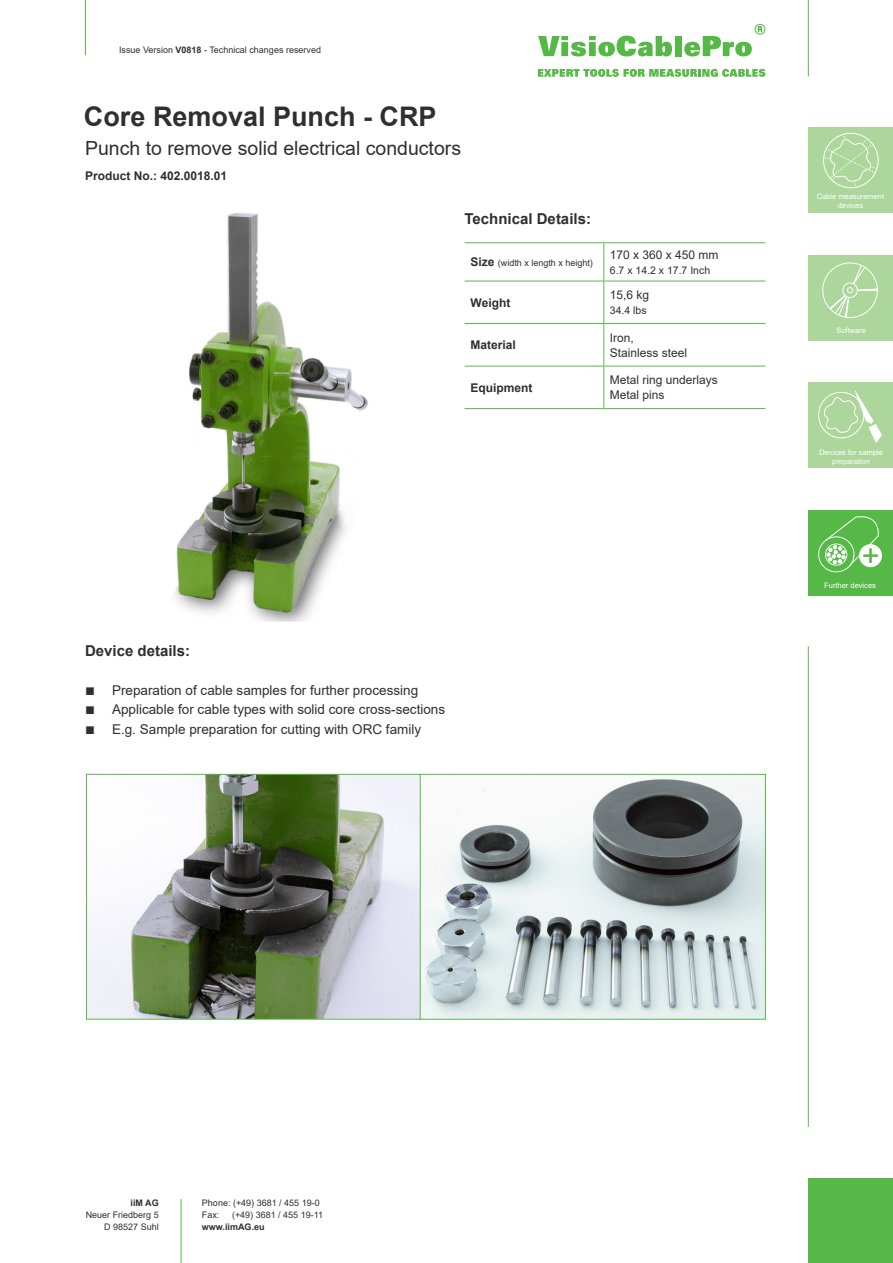
<style>
.page{position:relative;width:893px;height:1263px;background:#fff}
.page>*{position:absolute;margin:0;border:0;box-sizing:border-box;transform-origin:0 0}
.Produktüberschrift{font:700 27px "Arial";color:#2f2f32}
.t1{font:19.5px "Arial";color:#2f2f32}
.Überschrift_Stichpun{font:700 15px "Arial";color:#2f2f32}
.t2{font:13.5px "Arial";color:#2f2f32}
.t3{font:12px "Arial";color:#2f2f32}
.t4{font:700 12px "Arial";color:#2f2f32}
.t5{font:10.5px "Arial";color:#2f2f32}
.t6{font:9px/12px "Arial";color:#2f2f32;text-align:right}
.t7{font:700 9px "Arial";color:#2f2f32}
.t8{font:7.5px/9px "Arial";color:#fff;text-align:center}
.s1{font-weight:700}
.s2{font-weight:700;font-size:12px}
.s3{font-size:16.5px}
</style>
<div class="page">
<hr style="left:85px;top:0;width:1px;height:55px;background:#56b947">
<hr style="left:808px;top:0;width:1px;height:77px;background:#56b947">
<svg style="left:538px;top:36px;width:134px;height:20px"></svg>
<div style="left:675px;top:36px;width:7px;height:20px;background:#56b947"></div>
<svg style="left:684px;top:24px;width:81px;height:32px"></svg>
<svg style="left:538px;top:69px;width:227px;height:8px"></svg>
<hr style="left:808px;top:646px;width:1px;height:481px;background:#56b947">
<div style="left:808px;top:1178px;width:85px;height:85px;background:#56b947"></div>
<hr style="left:181px;top:1199px;width:1px;height:64px;background:#56b947">
<div style="left:809px;top:128px;width:84px;height:85px;background:#acd69b"></div>
<div style="left:809px;top:255px;width:84px;height:85px;background:#acd69b"></div>
<div style="left:809px;top:383px;width:84px;height:85px;background:#acd69b"></div>
<div style="left:809px;top:510px;width:84px;height:85px;background:#56b947"></div>
<svg style="left:824px;top:134px;width:53px;height:54px"></svg>
<svg style="left:829px;top:264px;width:49px;height:54px"></svg>
<svg style="left:823px;top:390px;width:59px;height:53px"></svg>
<svg style="left:818px;top:516px;width:64px;height:56px"></svg>
<img style="left:174px;top:212px;width:194px;height:410px">
<img style="left:88px;top:776px;width:676px;height:241px">
<div style="left:86px;top:774px;width:335px;height:245px;border:1px solid #56b947"></div>
<div style="left:420px;top:774px;width:346px;height:245px;border:1px solid #56b947"></div>
<hr style="left:465px;top:242px;width:139px;height:1px;background:#56b947">
<hr style="left:604px;top:242px;width:161px;height:1px;background:#56b947">
<hr style="left:603px;top:243px;width:1px;height:38px;background:#56b947">
<hr style="left:465px;top:281px;width:139px;height:1px;background:#56b947">
<hr style="left:604px;top:281px;width:161px;height:1px;background:#56b947">
<hr style="left:603px;top:281px;width:1px;height:42px;background:#56b947">
<hr style="left:465px;top:323px;width:139px;height:1px;background:#56b947">
<hr style="left:604px;top:323px;width:161px;height:1px;background:#56b947">
<hr style="left:603px;top:324px;width:1px;height:42px;background:#56b947">
<hr style="left:465px;top:366px;width:139px;height:1px;background:#56b947">
<hr style="left:604px;top:366px;width:161px;height:1px;background:#56b947">
<hr style="left:603px;top:366px;width:1px;height:42px;background:#56b947">
<hr style="left:465px;top:408px;width:139px;height:1px;background:#56b947">
<hr style="left:604px;top:408px;width:161px;height:1px;background:#56b947">
<p class="t6" style="left:119px;top:44px;width:203px">Issue Version <span class="s1">V0818</span> - Technical changes reserved</p>
<p class="Produktüberschrift" style="left:84px;top:97px;width:354px">Core Removal Punch - CRP</p>
<p class="t1" style="left:85px;top:134px;width:378px">Punch to remove solid electrical conductors</p>
<p class="t4" style="left:85px;top:167px;width:144px">Product No.: 402.0018.01</p>
<p class="Überschrift_Stichpun" style="left:465px;top:208px;width:128px">Technical Details:</p>
<p class="t6" style="left:471px;top:257px;width:124px"><span class="s2">Size</span> (width x length x height)</p>
<p class="t4" style="left:471px;top:294px;width:41px">Weight</p>
<p class="t4" style="left:471px;top:336px;width:47px">Material</p>
<p class="t4" style="left:471px;top:379px;width:64px">Equipment</p>
<p class="t3" style="left:610px;top:246px;width:110px">170 x 360 x 450 mm</p>
<p class="t5" style="left:610px;top:263px;width:102px">6.7 x 14.2 x 17.7 Inch</p>
<p class="t3" style="left:610px;top:287px;width:41px">15,6 kg</p>
<p class="t5" style="left:610px;top:303px;width:38px">34.4 lbs</p>
<p class="t3" style="left:610px;top:329px;width:26px">Iron,</p>
<p class="t3" style="left:610px;top:344px;width:79px">Stainless steel</p>
<p class="t3" style="left:610px;top:372px;width:110px">Metal ring underlays</p>
<p class="t3" style="left:610px;top:387px;width:56px">Metal pins</p>
<p class="Überschrift_Stichpun" style="left:85px;top:640px;width:107px">Device details:</p>
<p class="t2" style="left:85px;top:681px;width:335px"><span class="s3">■</span> Preparation of cable samples for further processing</p>
<p class="t2" style="left:85px;top:700px;width:362px"><span class="s3">■</span> Applicable for cable types with solid core cross-sections</p>
<p class="t2" style="left:85px;top:720px;width:338px"><span class="s3">■</span> E.g. Sample preparation for cutting with ORC family</p>
<p class="t8" style="left:817px;top:192px;width:69px">Cable measurement devices</p>
<p class="t8" style="left:836px;top:326px;width:31px">Software</p>
<p class="t8" style="left:819px;top:448px;width:65px">Devices for sample preparation</p>
<p class="t8" style="left:824px;top:580px;width:53px">Further devices</p>
<p class="t7" style="left:131px;top:1197px;width:30px">iiM AG</p>
<p class="t6" style="left:86px;top:1209px;width:75px">Neuer Friedberg 5<br>D 98527 Suhl</p>
<p class="t6" style="left:202px;top:1197px;width:119px;text-align:left">Phone: (+49) 3681 / 455 19-0<br>Fax:</p>
<p class="t6" style="left:232px;top:1209px;width:93px">(+49) 3681 / 455 19-11</p>
<p class="t7" style="left:202px;top:1221px;width:64px">www.iimAG.eu</p>
</div>
